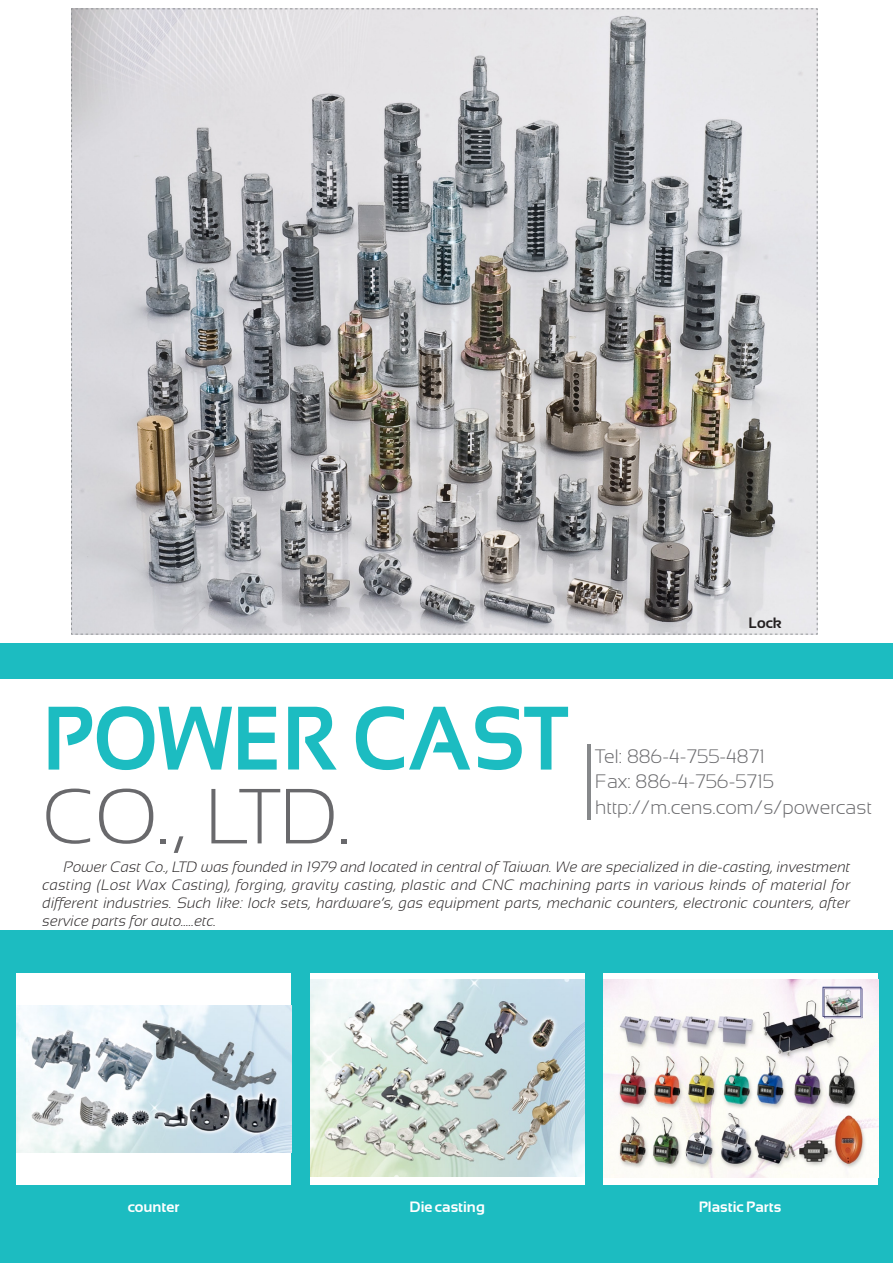
<style>
.page{position:relative;width:893px;height:1263px;background:#fff}
.page>*{position:absolute;margin:0;border:0;box-sizing:border-box;transform-origin:0 0}
.公司名大標{font:700 90px "Sansation";color:#1cbcc1;scale:.92 1}
.公司名大標-2{font:300 78px "Sansation";color:#69696c}
.公司內容{font:300 19.5px "Sansation";color:#69696c}
.副標內文{font:italic 300 15px/18px "Sansation";letter-spacing:.01em;color:#231f20;text-align:justify}
.產品名{font:700 15px "Sansation";color:#fff}
.產品名-2{font:700 15px "Sansation";color:#231f20}
</style>
<div class="page">
<div style="left:0;top:643px;width:893px;height:620px;background:#1cbcc1"></div>
<div style="left:0;top:679px;width:893px;height:251px;background:#fff"></div>
<div style="left:17px;top:973px;width:274px;height:212px;background:#fff"></div>
<img style="left:17px;top:1005px;width:274px;height:148px">
<div style="left:310px;top:973px;width:274px;height:212px;background:#fff"></div>
<img style="left:310px;top:980px;width:274px;height:196px">
<div style="left:604px;top:973px;width:274px;height:212px;background:#fff"></div>
<img style="left:604px;top:979px;width:275px;height:199px">
<hr style="left:587px;top:744px;width:3px;height:76px;background:#86888a">
<svg style="left:71px;top:8px;width:747px;height:627px"></svg>
<p class="產品名-2" style="left:748px;top:615px;width:35px">Lock</p>
<p class="公司名大標" style="left:43px;top:688px;width:573px">POWER CAST</p>
<p class="公司名大標-2" style="left:43px;top:773px;width:309px">CO., LTD.</p>
<p class="公司內容" style="left:595px;top:745px;width:171px">Tel: 886-4-755-4871</p>
<p class="公司內容" style="left:595px;top:771px;width:180px">Fax: 886-4-756-5715</p>
<p class="公司內容" style="left:595px;top:796px;width:278px">http://m.cens.com/s/powercast</p>
<p class="副標內文" style="left:43px;top:858px;width:809px;text-indent:21px">Power Cast Co., LTD was founded in 1979 and located in central of Taiwan. We are specialized in die-casting, investment casting (Lost Wax Casting), forging, gravity casting, plastic and CNC machining parts in various kinds of material for different industries. Such like: lock sets, hardware’s, gas equipment parts, mechanic counters, electronic counters, after service parts for auto…..etc.</p>
<p class="產品名" style="left:128px;top:1199px;width:53px">counter</p>
<p class="產品名" style="left:409px;top:1199px;width:77px">Die casting</p>
<p class="產品名" style="left:699px;top:1199px;width:84px">Plastic Parts</p>
</div>
